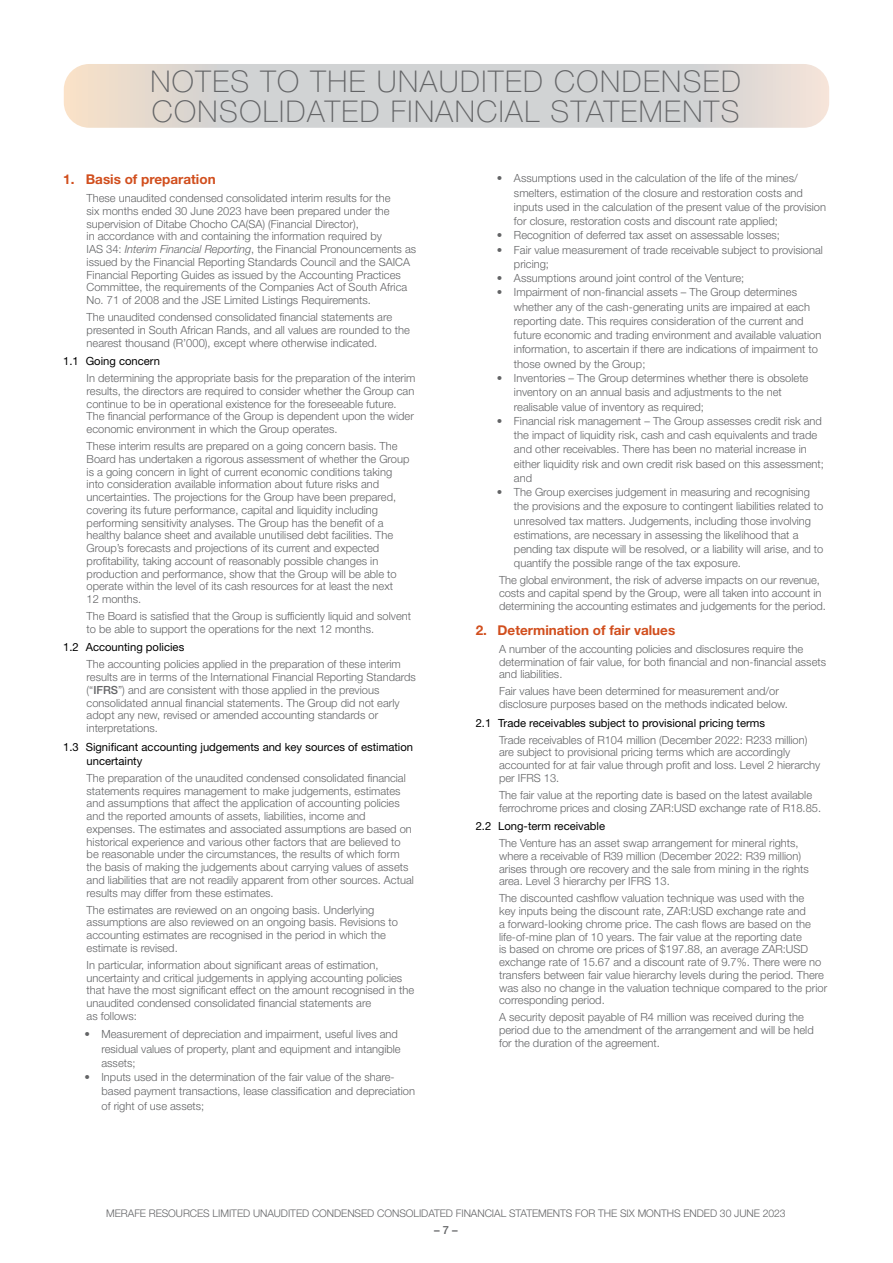
<style>
.page{position:relative;width:893px;height:1263px;background:#fff}
.page>*{position:absolute;margin:0;border:0;box-sizing:border-box;transform-origin:0 0}
.t1{font:100 30px/30px "Helvetica Neue LT Std";letter-spacing:.05em;color:#636466}
.t2{font:700 13.5px "Helvetica Neue LT Std";color:#d14e1d}
.t3{font:300 11.25px/12.8px "Helvetica Neue LT Std";color:#636466}
.t4{font:11.25px/14.2px "Helvetica Neue LT Std";color:#000}
.t5{font:500 11.25px "Helvetica Neue LT Std";color:#636466}
.t6{font:300 10.5px "Helvetica Neue LT Std";letter-spacing:-.005em;color:#636466}
.s1{font-style:italic}
.s2{font-weight:500}
</style>
<div class="page">
<svg style="left:64px;top:64px;width:765px;height:64px;background:#d8d6d3"></svg>
<h1 class="t1" style="left:150px;top:66px;width:592px">NOTES TO THE UNAUDITED CONDENSED<br>CONSOLIDATED FINANCIAL STATEMENTS</h1>
<p class="t2" style="left:63px;top:171px;width:154px">1. Basis of preparation</p>
<p class="t3" style="left:87px;top:191px;width:331px">These unaudited condensed consolidated interim results for the<br>six months ended 30 June 2023 have been prepared under the supervision of Ditabe Chocho CA(SA) (Financial Director),<br>in accordance with and containing the information required by<br>IAS 34: <span class="s1">Interim Financial Reporting</span>, the Financial Pronouncements as issued by the Financial Reporting Standards Council and the SAICA Financial Reporting Guides as issued by the Accounting Practices Committee, the requirements of the Companies Act of South Africa No. 71 of 2008 and the JSE Limited Listings Requirements.</p>
<p class="t3" style="left:87px;top:310px;width:325px">The unaudited condensed consolidated financial statements are presented in South African Rands, and all values are rounded to the nearest thousand (R’000), except where otherwise indicated.</p>
<p class="t4" style="left:63px;top:354px;width:98px">1.1 Going concern</p>
<p class="t3" style="left:87px;top:371px;width:330px">In determining the appropriate basis for the preparation of the interim results, the directors are required to consider whether the Group can continue to be in operational existence for the foreseeable future.<br>The financial performance of the Group is dependent upon the wider economic environment in which the Group operates.</p>
<p class="t3" style="left:87px;top:439px;width:324px">These interim results are prepared on a going concern basis. The Board has undertaken a rigorous assessment of whether the Group is a going concern in light of current economic conditions taking into consideration available information about future risks and uncertainties. The projections for the Group have been prepared, covering its future performance, capital and liquidity including performing sensitivity analyses. The Group has the benefit of a healthy balance sheet and available unutilised debt facilities. The Group’s forecasts and projections of its current and expected profitability, taking account of reasonably possible changes in production and performance, show that the Group will be able to operate within the level of its cash resources for at least the next<br>12 months.</p>
<p class="t3" style="left:87px;top:609px;width:326px">The Board is satisfied that the Group is sufficiently liquid and solvent to be able to support the operations for the next 12 months.</p>
<p class="t4" style="left:63px;top:640px;width:123px">1.2 Accounting policies</p>
<p class="t3" style="left:87px;top:658px;width:331px">The accounting policies applied in the preparation of these interim results are in terms of the International Financial Reporting Standards (“<span class="s2">IFRS</span>”) and are consistent with those applied in the previous consolidated annual financial statements. The Group did not early adopt any new, revised or amended accounting standards or interpretations.</p>
<p class="t4" style="left:87px;top:739px;width:328px;text-indent:-23px">1.3 Significant accounting judgements and key sources of estimation uncertainty</p>
<p class="t3" style="left:87px;top:771px;width:329px">The preparation of the unaudited condensed consolidated financial statements requires management to make judgements, estimates and assumptions that affect the application of accounting policies and the reported amounts of assets, liabilities, income and expenses. The estimates and associated assumptions are based on historical experience and various other factors that are believed to be reasonable under the circumstances, the results of which form the basis of making the judgements about carrying values of assets and liabilities that are not readily apparent from other sources. Actual results may differ from these estimates.</p>
<p class="t3" style="left:87px;top:903px;width:313px">The estimates are reviewed on an ongoing basis. Underlying assumptions are also reviewed on an ongoing basis. Revisions to accounting estimates are recognised in the period in which the estimate is revised.</p>
<p class="t3" style="left:87px;top:958px;width:329px">In particular, information about significant areas of estimation, uncertainty and critical judgements in applying accounting policies that have the most significant effect on the amount recognised in the unaudited condensed consolidated financial statements are<br>as follows:</p>
<p class="t3" style="left:102px;top:1027px;width:301px;line-height:14.2px;text-indent:-17px">• Measurement of depreciation and impairment, useful lives and residual values of property, plant and equipment and intangible assets;</p>
<p class="t3" style="left:102px;top:1070px;width:315px;line-height:14.2px;text-indent:-17px">• Inputs used in the determination of the fair value of the share&shy;based payment transactions, lease classification and depreciation of right of use assets;</p>
<p class="t3" style="left:514px;top:171px;width:314px;line-height:14.2px;text-indent:-17px">• Assumptions used in the calculation of the life of the mines/ smelters, estimation of the closure and restoration costs and inputs used in the calculation of the present value of the provision for closure, restoration costs and discount rate applied;</p>
<p class="t3" style="left:497px;top:229px;width:284px">• Recognition of deferred tax asset on assessable losses;</p>
<p class="t3" style="left:514px;top:242px;width:310px;line-height:14.2px;text-indent:-17px">• Fair value measurement of trade receivable subject to provisional pricing;</p>
<p class="t3" style="left:497px;top:272px;width:249px">• Assumptions around joint control of the Venture;</p>
<p class="t3" style="left:514px;top:285px;width:309px;line-height:14.2px;text-indent:-17px">• Impairment of non-financial assets – The Group determines whether any of the cash-generating units are impaired at each reporting date. This requires consideration of the current and future economic and trading environment and available valuation information, to ascertain if there are indications of impairment to those owned by the Group;</p>
<p class="t3" style="left:514px;top:371px;width:296px;line-height:14.2px;text-indent:-17px">• Inventories – The Group determines whether there is obsolete inventory on an annual basis and adjustments to the net realisable value of inventory as required;</p>
<p class="t3" style="left:514px;top:413px;width:312px;line-height:14.2px;text-indent:-17px">• Financial risk management – The Group assesses credit risk and the impact of liquidity risk, cash and cash equivalents and trade and other receivables. There has been no material increase in either liquidity risk and own credit risk based on this assessment; and</p>
<p class="t3" style="left:514px;top:485px;width:311px;line-height:14.2px;text-indent:-17px">• The Group exercises judgement in measuring and recognising the provisions and the exposure to contingent liabilities related to unresolved tax matters. Judgements, including those involving estimations, are necessary in assessing the likelihood that a pending tax dispute will be resolved, or a liability will arise, and to quantify the possible range of the tax exposure.</p>
<p class="t3" style="left:499px;top:574px;width:328px">The global environment, the risk of adverse impacts on our revenue, costs and capital spend by the Group, were all taken into account in determining the accounting estimates and judgements for the period.</p>
<p class="t2" style="left:476px;top:621px;width:201px">2. Determination of fair values</p>
<p class="t3" style="left:499px;top:642px;width:328px">A number of the accounting policies and disclosures require the determination of fair value, for both financial and non-financial assets and liabilities.</p>
<p class="t3" style="left:499px;top:685px;width:290px">Fair values have been determined for measurement and/or disclosure purposes based on the methods indicated below.</p>
<p class="t4" style="left:476px;top:715px;width:291px">2.1 Trade receivables subject to provisional pricing terms</p>
<p class="t3" style="left:499px;top:733px;width:323px">Trade receivables of R104 million (December 2022: R233 million) are subject to provisional pricing terms which are accordingly accounted for at fair value through profit and loss. Level 2 hierarchy per IFRS 13.</p>
<p class="t3" style="left:499px;top:788px;width:324px">The fair value at the reporting date is based on the latest available ferrochrome prices and closing ZAR:USD exchange rate of R18.85.</p>
<p class="t4" style="left:476px;top:819px;width:131px">2.2 Long-term receivable</p>
<p class="t3" style="left:499px;top:836px;width:311px">The Venture has an asset swap arrangement for mineral rights, where a receivable of R39 million (December 2022: R39 million) arises through ore recovery and the sale from mining in the rights area. Level 3 hierarchy per IFRS 13.</p>
<p class="t3" style="left:499px;top:892px;width:330px">The discounted cashflow valuation technique was used with the<br>key inputs being the discount rate, ZAR:USD exchange rate and<br>a forward-looking chrome price. The cash flows are based on the life-of-mine plan of 10 years. The fair value at the reporting date<br>is based on chrome ore prices of $197.88, an average ZAR:USD exchange rate of 15.67 and a discount rate of 9.7%. There were no transfers between fair value hierarchy levels during the period. There was also no change in the valuation technique compared to the prior corresponding period.</p>
<p class="t3" style="left:499px;top:1011px;width:316px">A security deposit payable of R4 million was received during the period due to the amendment of the arrangement and will be held for the duration of the agreement.</p>
<p class="t6" style="left:106px;top:1207px;width:681px">MERAFE RESOURCES LIMITED UNAUDITED CONDENSED CONSOLIDATED FINANCIAL STATEMENTS FOR THE SIX MONTHS ENDED 30 JUNE 2023</p>
<p class="t5" style="left:434px;top:1223px;width:25px">– 7 –</p>
</div>
